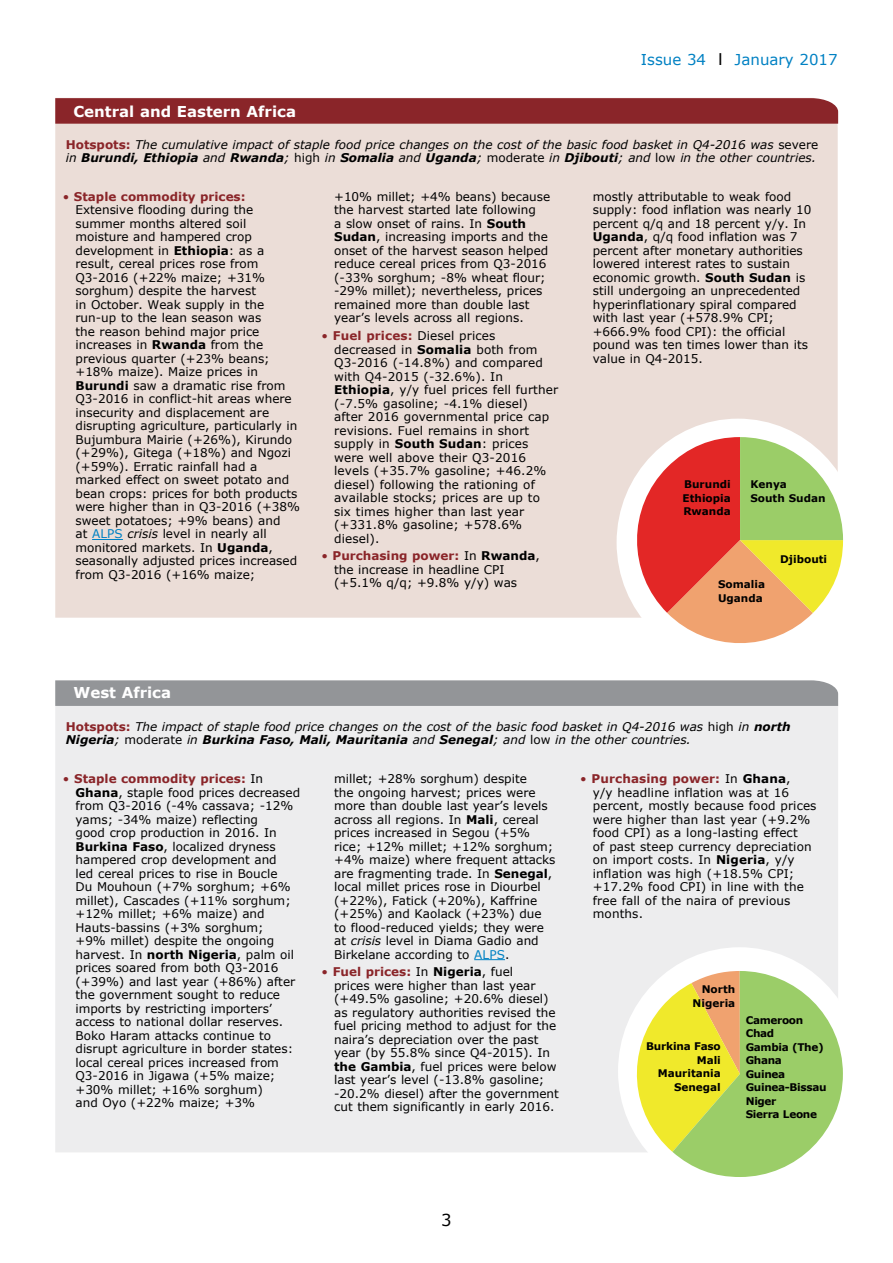
<style>
.page{position:relative;width:893px;height:1263px;background:#fff}
.page>*{position:absolute;margin:0;border:0;box-sizing:border-box;transform-origin:0 0}
.Normale{font:16.5px "Verdana";color:#000}
.testo_elenco{font:700 15px "Verdana";color:#fff}
.t1{font:15px "Verdana";color:#0081c3}
.testo_elenco-2{font:12px/13.5px "Verdana";color:#000}
.testo_elenco-3{font:italic 12px/13.5px "Verdana";color:#000}
.testo_elenco-4{font:700 10.5px/13.5px "Verdana";color:#000;text-align:right}
.testo_elenco-5{font:700 10.5px "Verdana";letter-spacing:-.03em;color:#000}
.testo_elenco-6{font:700 10.5px "Verdana";letter-spacing:-.02em;color:#000}
.s1{font-family:"Arial";font-size:16.5px;color:#000}
.s2{font-weight:700;font-style:normal;color:#8a2529}
.s3{font-style:normal}
.s4{font-weight:700}
.s5{color:#8a2529}
.s6{font-weight:700;color:#8a2529}
.s7{color:#0081c3}
.s8{font-style:italic}
</style>
<div class="page">
<div style="left:55px;top:124px;width:783px;height:494px;background:#ebddd7"></div>
<svg style="left:55px;top:98px;width:783px;height:26px;background:#8c292d"></svg>
<hr style="left:92px;top:539px;width:31px;height:1px;background:#0081c3">
<div style="left:617px;top:419px;width:242px;height:247px;background:#fff;border-radius:50%"></div>
<svg style="left:636px;top:437px;width:207px;height:206px"></svg>
<div style="left:55px;top:706px;width:783px;height:446px;background:#ededee"></div>
<div style="left:55px;top:680px;width:783px;height:26px;background:#939598"></div>
<hr style="left:474px;top:959px;width:31px;height:1px;background:#0081c3">
<div style="left:618px;top:947px;width:243px;height:248px;background:#fff;border-radius:50%"></div>
<svg style="left:625px;top:971px;width:218px;height:206px"></svg>
<p class="t1" style="left:641px;top:49px;width:198px">Issue 34 <span class="s1">I</span> January 2017</p>
<p class="testo_elenco" style="left:73px;top:100px;width:224px">Central and Eastern Africa</p>
<p class="testo_elenco-3" style="left:66px;top:138px;width:754px"><span class="s2">Hotspots:</span> The cumulative impact of staple food price changes on the cost of the basic food basket in Q4-2016 was <span class="s3">severe </span>in <span class="s4">Burundi, Ethiopia</span> and <span class="s4">Rwanda</span>; <span class="s3">high</span> in <span class="s4">Somalia</span> and <span class="s4">Uganda</span>; <span class="s3">moderate</span> in <span class="s4">Djibouti</span>; and <span class="s3">low</span> in the other countries.</p>
<p class="testo_elenco-2" style="left:76px;top:190px;width:226px;text-indent:-13px"><span class="s5">•</span> <span class="s6">Staple commodity prices:<br></span>Extensive flooding during the summer months altered soil moisture and hampered crop development in <span class="s4">Ethiopia</span>: as a result, cereal prices rose from<br>Q3-2016 (+22% maize; +31% sorghum) despite the harvest<br>in October. Weak supply in the run-up to the lean season was<br>the reason behind major price increases in <span class="s4">Rwanda</span> from the previous quarter (+23% beans; +18% maize). Maize prices in<br><span class="s4">Burundi</span> saw a dramatic rise from<br>Q3-2016 in conflict-hit areas where insecurity and displacement are disrupting agriculture, particularly in<br>Bujumbura Mairie (+26%), Kirundo (+29%), Gitega (+18%) and Ngozi (+59%). Erratic rainfall had a marked effect on sweet potato and bean crops: prices for both products were higher than in Q3-2016 (+38% sweet potatoes; +9% beans) and<br>at <span class="s7">ALPS</span> <span class="s8">crisis</span> level in nearly all monitored markets. In <span class="s4">Uganda</span>, seasonally adjusted prices increased from Q3-2016 (+16% maize;</p>
<p class="testo_elenco-2" style="left:334px;top:190px;width:218px">+10% millet; +4% beans) because the harvest started late following<br>a slow onset of rains. In <span class="s4">South Sudan</span>, increasing imports and the onset of the harvest season helped reduce cereal prices from Q3-2016 (-33% sorghum; -8% wheat flour; -29% millet); nevertheless, prices remained more than double last year’s levels across all regions.</p>
<p class="testo_elenco-2" style="left:593px;top:190px;width:220px">mostly attributable to weak food supply: food inflation was nearly 10 percent q/q and 18 percent y/y. In<br><span class="s4">Uganda</span>, q/q food inflation was 7 percent after monetary authorities lowered interest rates to sustain economic growth. <span class="s4">South Sudan</span> is still undergoing an unprecedented hyperinflationary spiral compared with last year (+578.9% CPI; +666.9% food CPI): the official pound was ten times lower than its value in Q4-2015.</p>
<p class="testo_elenco-2" style="left:334px;top:329px;width:226px;text-indent:-13px"><span class="s5">•</span> <span class="s6">Fuel prices:</span> Diesel prices decreased in <span class="s4">Somalia</span> both from<br>Q3-2016 (-14.8%) and compared with Q4-2015 (-32.6%). In<br><span class="s4">Ethiopia</span>, y/y fuel prices fell further (-7.5% gasoline; -4.1% diesel) after 2016 governmental price cap revisions. Fuel remains in short supply in <span class="s4">South Sudan</span>: prices were well above their Q3-2016 levels (+35.7% gasoline; +46.2% diesel) following the rationing of available stocks; prices are up to six times higher than last year (+331.8% gasoline; +578.6% diesel).</p>
<p class="testo_elenco-2" style="left:334px;top:549px;width:207px;text-indent:-13px"><span class="s5">•</span> <span class="s6">Purchasing power:</span> In <span class="s4">Rwanda</span>, the increase in headline CPI (+5.1% q/q; +9.8% y/y) was</p>
<p class="testo_elenco-4" style="left:684px;top:477px;width:48px">Burundi</p>
<p class="testo_elenco-4" style="left:683px;top:491px;width:50px">Ethiopia</p>
<p class="testo_elenco-4" style="left:683px;top:504px;width:49px">Rwanda</p>
<p class="testo_elenco-4" style="left:750px;top:477px;width:38px">Kenya</p>
<p class="testo_elenco-4" style="left:750px;top:491px;width:77px">South Sudan</p>
<p class="testo_elenco-4" style="left:780px;top:552px;width:48px">Djibouti</p>
<p class="testo_elenco-4" style="left:718px;top:577px;width:48px">Somalia</p>
<p class="testo_elenco-4" style="left:718px;top:591px;width:46px">Uganda</p>
<p class="testo_elenco" style="left:73px;top:682px;width:99px">West Africa</p>
<p class="testo_elenco-3" style="left:66px;top:720px;width:726px"><span class="s2">Hotspots:</span> The impact of staple food price changes on the cost of the basic food basket in Q4-2016 was <span class="s3">high</span> in <span class="s4">north<br>Nigeria</span>; <span class="s3">moderate</span> in <span class="s4">Burkina Faso, Mali, Mauritania</span> and <span class="s4">Senegal</span>; and <span class="s3">low</span> in the other countries.</p>
<p class="testo_elenco-2" style="left:76px;top:772px;width:226px;text-indent:-13px"><span class="s5">•</span> <span class="s6">Staple commodity prices:</span> In<br><span class="s4">Ghana</span>, staple food prices decreased from Q3-2016 (-4% cassava; -12% yams; -34% maize) reflecting<br>good crop production in 2016. In<br><span class="s4">Burkina Faso</span>, localized dryness hampered crop development and<br>led cereal prices to rise in Boucle<br>Du Mouhoun (+7% sorghum; +6% millet), Cascades (+11% sorghum; +12% millet; +6% maize) and<br>Hauts-bassins (+3% sorghum;<br>+9% millet) despite the ongoing harvest. In <span class="s4">north Nigeria</span>, palm oil prices soared from both Q3-2016 (+39%) and last year (+86%) after the government sought to reduce imports by restricting importers’ access to national dollar reserves.<br>Boko Haram attacks continue to disrupt agriculture in border states: local cereal prices increased from<br>Q3-2016 in Jigawa (+5% maize; +30% millet; +16% sorghum)<br>and Oyo (+22% maize; +3%</p>
<p class="testo_elenco-2" style="left:334px;top:772px;width:223px">millet; +28% sorghum) despite<br>the ongoing harvest; prices were more than double last year’s levels across all regions. In <span class="s4">Mali</span>, cereal prices increased in Segou (+5% rice; +12% millet; +12% sorghum; +4% maize) where frequent attacks are fragmenting trade. In <span class="s4">Senegal</span>, local millet prices rose in Diourbel (+22%), Fatick (+20%), Kaffrine (+25%) and Kaolack (+23%) due to flood-reduced yields; they were at <span class="s8">crisis</span> level in Diama Gadio and Birkelane according to <span class="s7">ALPS</span>.</p>
<p class="testo_elenco-2" style="left:593px;top:772px;width:225px;text-indent:-13px"><span class="s5">•</span> <span class="s6">Purchasing power:</span> In <span class="s4">Ghana</span>,<br>y/y headline inflation was at 16 percent, mostly because food prices were higher than last year (+9.2% food CPI) as a long-lasting effect<br>of past steep currency depreciation on import costs. In <span class="s4">Nigeria</span>, y/y inflation was high (+18.5% CPI; +17.2% food CPI) in line with the free fall of the naira of previous months.</p>
<p class="testo_elenco-2" style="left:334px;top:965px;width:226px;text-indent:-13px"><span class="s5">•</span> <span class="s6">Fuel prices:</span> In <span class="s4">Nigeria</span>, fuel<br>prices were higher than last year (+49.5% gasoline; +20.6% diesel) as regulatory authorities revised the fuel pricing method to adjust for the naira’s depreciation over the past year (by 55.8% since Q4-2015). In <span class="s4">the Gambia</span>, fuel prices were below last year’s level (-13.8% gasoline; -20.2% diesel) after the government cut them significantly in early 2016.</p>
<p class="testo_elenco-4" style="left:693px;top:982px;width:44px">North<br>Nigeria</p>
<p class="testo_elenco-5" style="left:746px;top:1013px;width:59px">Cameroon</p>
<p class="testo_elenco-4" style="left:746px;top:1026px;width:30px">Chad</p>
<p class="testo_elenco-5" style="left:746px;top:1040px;width:80px">Gambia (The)</p>
<p class="testo_elenco-4" style="left:746px;top:1053px;width:38px">Ghana</p>
<p class="testo_elenco-4" style="left:746px;top:1067px;width:41px">Guinea</p>
<p class="testo_elenco-5" style="left:746px;top:1080px;width:82px">Guinea-Bissau</p>
<p class="testo_elenco-4" style="left:746px;top:1094px;width:32px">Niger</p>
<p class="testo_elenco-5" style="left:746px;top:1107px;width:73px">Sierra Leone</p>
<p class="testo_elenco-6" style="left:646px;top:1039px;width:76px">Burkina Faso</p>
<p class="testo_elenco-4" style="left:697px;top:1053px;width:26px">Mali</p>
<p class="testo_elenco-4" style="left:658px;top:1066px;width:65px">Mauritania</p>
<p class="testo_elenco-4" style="left:674px;top:1080px;width:48px">Senegal</p>
<p class="Normale" style="left:441px;top:1209px;width:12px">3</p>
</div>
